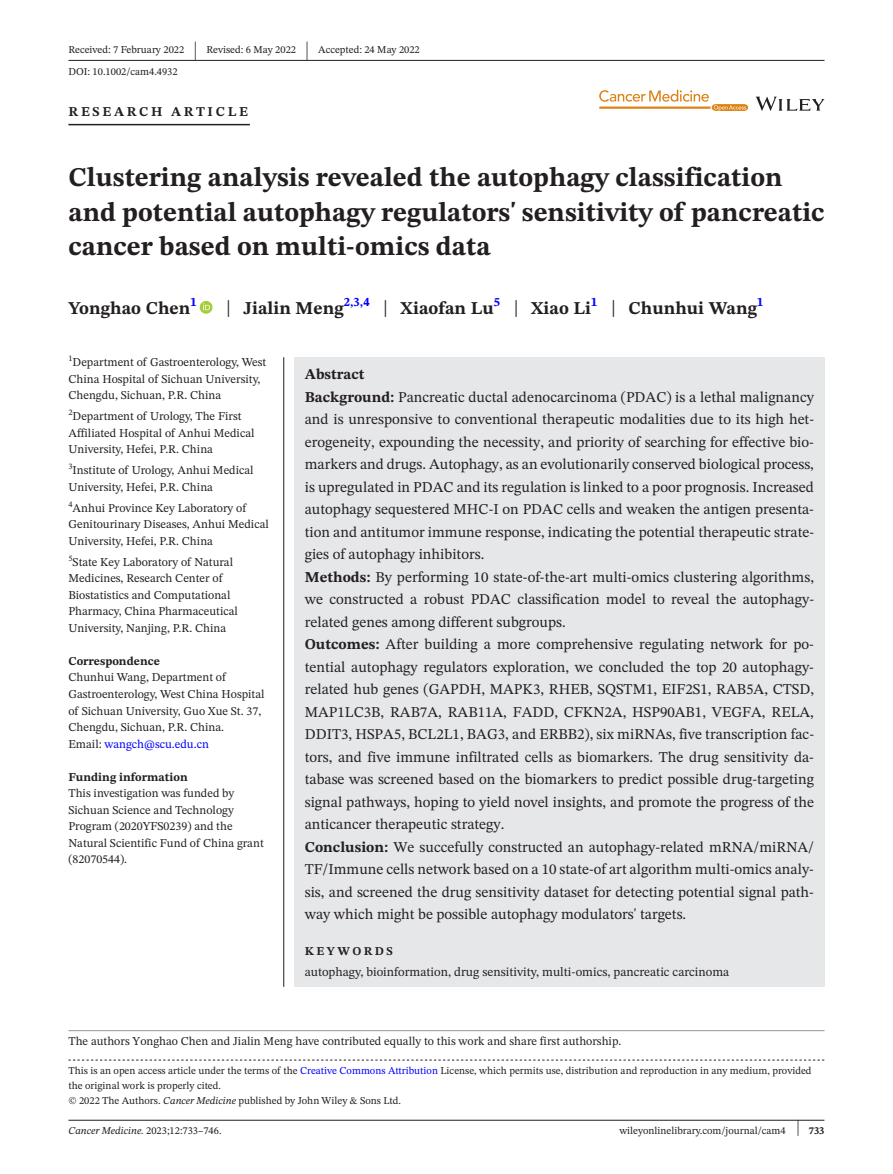
<style>
.page{position:relative;width:893px;height:1174px;background:#fff}
.page>*{position:absolute;margin:0;border:0;box-sizing:border-box;transform-origin:0 0}
.t1{font:700 27px/34.5px "STIX Two Text";color:#231f20}
.t2{font:25.65px "STIX Two Text";color:#231f20;scale:.49 1}
.t3{font:700 18px "STIX Two Text";color:#231f20}
.t4{font:15px/22.5px "STIX Two Text";color:#231f20}
.t5{font:700 13.5px "STIX Two Text";letter-spacing:.2em;color:#231f20}
.t6{font:12.75px "STIX Two Text";color:#231f20}
.t7{font:12px/16.5px "STIX Two Text";color:#231f20}
.t8{font:700 12px "STIX Two Text";color:#231f20}
.t9{font:700 12px "STIX Two Text";letter-spacing:.2em;color:#231f20}
.t10{font:10.5px/15px "STIX Two Text";color:#231f20}
.s1{font-weight:400;font-size:23.4px}
.s2{color:#00f}
.s3{font-weight:700}
.s4{font-style:italic}
.s5{font-size:22.2px}
</style>
<div class="page">
<hr style="left:68px;top:1119px;width:756px;height:1px;background:#231f20">
<svg style="left:756px;top:97px;width:68px;height:14px"></svg>
<svg style="left:599px;top:90px;width:149px;height:21px"></svg>
<hr style="left:68px;top:60px;width:756px;height:1px;background:#231f20">
<hr style="left:68px;top:124px;width:182px;height:1px;background:#231f20">
<svg style="left:200px;top:301px;width:12px;height:13px"></svg>
<svg style="left:203px;top:303px;width:7px;height:7px"></svg>
<div style="left:294px;top:357px;width:530px;height:630px;background:#e6e7e9"></div>
<hr style="left:283px;top:357px;width:1px;height:630px;background:#231f20">
<svg style="left:68px;top:1059px;width:756px;height:1px"></svg>
<hr style="left:68px;top:1030px;width:756px;height:1px;background:#939598">
<p class="t10" style="left:68px;top:42px;width:117px">Received: 7 February 2022</p>
<h2 class="t2" style="left:194px;top:32px;width:8px">|</h2>
<p class="t10" style="left:206px;top:42px;width:91px">Revised: 6 May 2022</p>
<h2 class="t2" style="left:305px;top:32px;width:8px">|</h2>
<p class="t10" style="left:318px;top:42px;width:103px">Accepted: 24 May 2022</p>
<p class="t10" style="left:68px;top:64px;width:111px">DOI: 10.1002/cam4.4932</p>
<p class="t5" style="left:68px;top:101px;width:181px">RESEARCH ARTICLE</p>
<h1 class="t1" style="left:68px;top:161px;width:758px">Clustering analysis revealed the autophagy classification and potential autophagy regulators' sensitivity of pancreatic cancer based on multi-omics data</h1>
<p class="t3" style="left:68px;top:295px;width:130px">Yonghao Chen<sup>1</sup></p>
<p class="t3" style="left:226px;top:295px;width:539px"><span class="s1">|</span> Jialin Meng<sup>2,3,4</sup> <span class="s1">|</span> Xiaofan Lu<sup>5</sup> <span class="s1">|</span> Xiao Li<sup>1</sup> <span class="s1">|</span> Chunhui Wang<sup>1</sup></p>
<p class="t7" style="left:68px;top:354px;width:199px"><sup>1</sup>Department of Gastroenterology, West<br>China Hospital of Sichuan University,<br>Chengdu, Sichuan, P.R. China</p>
<p class="t7" style="left:68px;top:408px;width:188px"><sup>2</sup>Department of Urology, The First<br>Affiliated Hospital of Anhui Medical<br>University, Hefei, P.R. China</p>
<p class="t7" style="left:68px;top:462px;width:187px"><sup>3</sup>Institute of Urology, Anhui Medical<br>University, Hefei, P.R. China</p>
<p class="t7" style="left:68px;top:499px;width:202px"><sup>4</sup>Anhui Province Key Laboratory of<br>Genitourinary Diseases, Anhui Medical<br>University, Hefei, P.R. China</p>
<p class="t7" style="left:68px;top:553px;width:171px"><sup>5</sup>State Key Laboratory of Natural<br>Medicines, Research Center of<br>Biostatistics and Computational<br>Pharmacy, China Pharmaceutical<br>University, Nanjing, P.R. China</p>
<p class="t8" style="left:68px;top:652px;width:93px">Correspondence</p>
<p class="t7" style="left:68px;top:669px;width:198px">Chunhui Wang, Department of<br>Gastroenterology, West China Hospital of Sichuan University, Guo Xue St. 37,<br>Chengdu, Sichuan, P.R. China.<br>Email: <span class="s2">wangch@scu.edu.cn</span></p>
<p class="t8" style="left:68px;top:768px;width:121px">Funding information</p>
<p class="t7" style="left:68px;top:784px;width:197px">This investigation was funded by<br>Sichuan Science and Technology<br>Program (2020YFS0239) and the<br>Natural Scientific Fund of China grant (82070544).</p>
<p class="t4" style="left:305px;top:363px;width:511px"><span class="s3">Abstract<br>Background:</span> Pancreatic ductal adenocarcinoma (PDAC) is a lethal malignancy and is unresponsive to conventional therapeutic modalities due to its high het&shy;erogeneity, expounding the necessity, and priority of searching for effective bio&shy;markers and drugs. Autophagy, as an evolutionarily conserved biological process, is upregulated in PDAC and its regulation is linked to a poor prognosis. Increased autophagy sequestered MHC-I on PDAC cells and weaken the antigen presenta&shy;tion and antitumor immune response, indicating the potential therapeutic strate&shy;gies of autophagy inhibitors.<br><span class="s3">Methods:</span> By performing 10 state-of-the-art multi-omics clustering algorithms, we constructed a robust PDAC classification model to reveal the autophagy&shy;related genes among different subgroups.<br><span class="s3">Outcomes:</span> After building a more comprehensive regulating network for po&shy;tential autophagy regulators exploration, we concluded the top 20 autophagy&shy;related hub genes (GAPDH, MAPK3, RHEB, SQSTM1, EIF2S1, RAB5A, CTSD, MAP1LC3B, RAB7A, RAB11A, FADD, CFKN2A, HSP90AB1, VEGFA, RELA, DDIT3, HSPA5, BCL2L1, BAG3, and ERBB2), six miRNAs, five transcription fac&shy;tors, and five immune infiltrated cells as biomarkers. The drug sensitivity da&shy;tabase was screened based on the biomarkers to predict possible drug-targeting signal pathways, hoping to yield novel insights, and promote the progress of the anticancer therapeutic strategy.<br><span class="s3">Conclusion:</span> We succefully constructed an autophagy-related mRNA/miRNA/ TF/Immune cells network based on a 10 state-of art algorithm multi-omics analy&shy;sis, and screened the drug sensitivity dataset for detecting potential signal path&shy;way which might be possible autophagy modulators' targets.</p>
<p class="t9" style="left:305px;top:942px;width:90px">KEYWORDS</p>
<p class="t6" style="left:305px;top:963px;width:426px">autophagy, bioinformation, drug sensitivity, multi-omics, pancreatic carcinoma</p>
<p class="t7" style="left:68px;top:1032px;width:554px">The authors Yonghao Chen and Jialin Meng have contributed equally to this work and share first authorship.</p>
<p class="t10" style="left:68px;top:1063px;width:745px">This is an open access article under the terms of the <span class="s2">Creative Commons Attribution</span> License, which permits use, distribution and reproduction in any medium, provided the original work is properly cited.<br>© 2022 The Authors. <span class="s4">Cancer Medicine</span> published by John Wiley &amp; Sons Ltd.</p>
<p class="t10" style="left:68px;top:1123px;width:155px"><span class="s4">Cancer Medicine.</span> 2023;12:733–746.</p>
<p class="t10" style="left:619px;top:1123px;width:207px">wileyonlinelibrary.com/journal/cam4 <span class="s5">|</span> <span class="s3">733</span></p>
</div>
